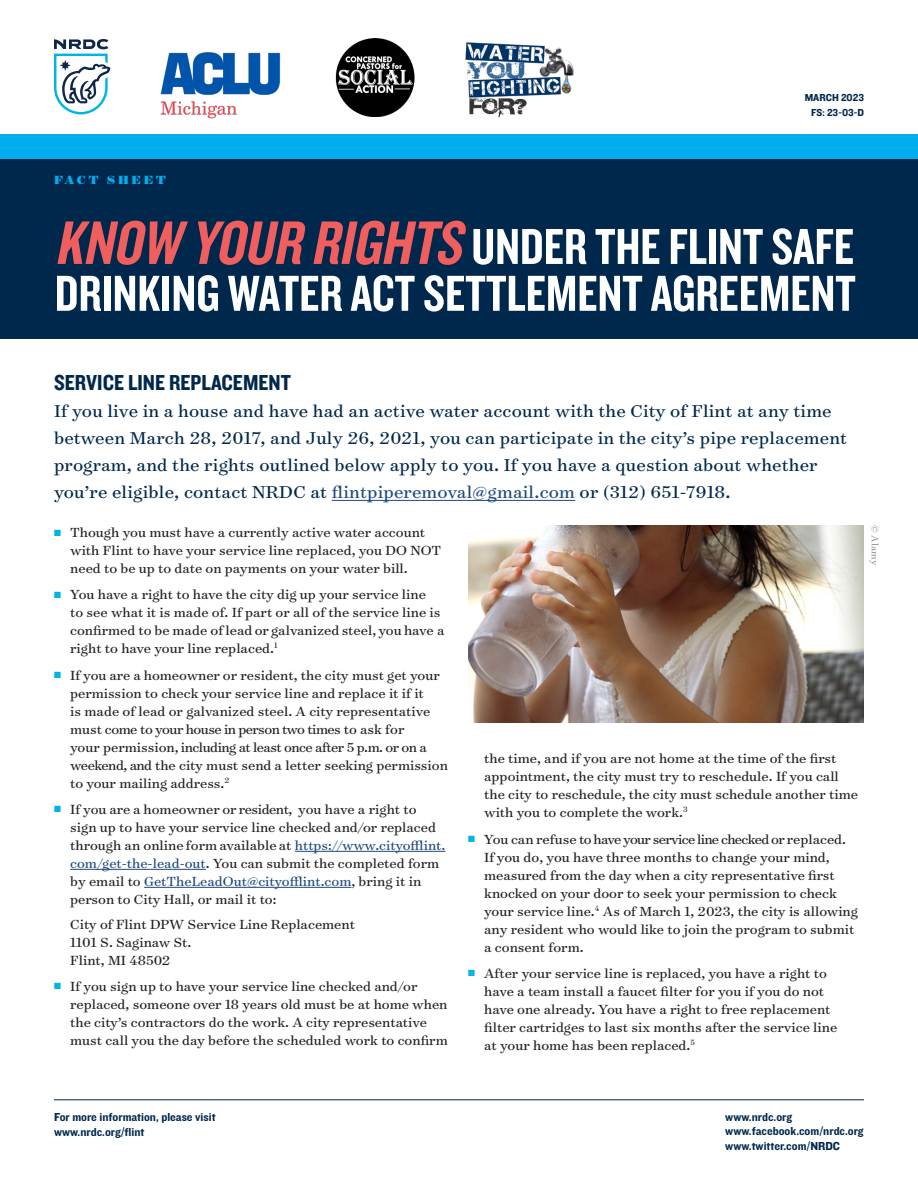
<style>
.page{position:relative;width:918px;height:1188px;background:#fff}
.page>*{position:absolute;margin:0;border:0;box-sizing:border-box;transform-origin:0 0}
.t1{font:52.5px/46.8px "Knockout 49 Liteweight";color:#fff}
.t2{font:22.5px "Knockout 50 Welterweight";color:#00284c}
.t3{font:19.5px/27px "Surveyor Text";letter-spacing:.01em;color:#00284c}
.t4{font:15px/18px "Surveyor Text";color:#231f20}
.t5{font:900 13.5px "Surveyor Display";letter-spacing:.195em;color:#00aeef}
.t6{font:12px/14.4px "Knockout 51 Middleweight";color:#00284c}
.t7{font:10.5px/15px "Knockout 51 Middleweight";color:#00284c;text-align:center}
.t8{font:10.5px "Surveyor Text";letter-spacing:.005em;color:#939598}
.s1{font-style:italic;font-size:63.75px;color:#f05e5e}
.s2{color:#1f497d}
.s3{color:#00b4e3}
</style>
<div class="page">
<div style="left:0;top:155px;width:918px;height:184px;background:#00284c"></div>
<img style="left:335px;top:39px;width:80px;height:78px">
<img style="left:465px;top:42px;width:109px;height:76px">
<img style="left:160px;top:52px;width:121px;height:67px">
<img style="left:468px;top:525px;width:396px;height:198px">
<div style="left:0;top:134px;width:918px;height:25px;background:#00aeef"></div>
<svg style="left:54px;top:39px;width:56px;height:75px"></svg>
<hr style="left:332px;top:500px;width:243px;height:1px;background:#1f497d">
<hr style="left:295px;top:851px;width:150px;height:1px;background:#1f497d">
<hr style="left:70px;top:869px;width:136px;height:1px;background:#1f497d">
<hr style="left:144px;top:887px;width:207px;height:1px;background:#1f497d">
<hr style="left:54px;top:1099px;width:810px;height:1px;background:#00284c">
<p class="t7" style="left:805px;top:89px;width:61px">MARCH 2023<br>FS: 23-03-D</p>
<p class="t5" style="left:54px;top:171px;width:113px">FACT SHEET</p>
<h1 class="t1" style="left:55px;top:221px;width:803px"><span class="s1">KNOW YOUR RIGHTS</span>UNDER THE FLINT SAFE<br>DRINKING WATER ACT SETTLEMENT AGREEMENT</h1>
<h2 class="t2" style="left:54px;top:368px;width:238px">SERVICE LINE REPLACEMENT</h2>
<p class="t3" style="left:54px;top:397px;width:795px">If you live in a house and have had an active water account with the City of Flint at any time between March 28, 2017, and July 26, 2021, you can participate in the city’s pipe replacement program, and the rights outlined below apply to you. If you have a question about whether you’re eligible, contact NRDC at <span class="s2">flintpiperemoval@gmail.com</span> or (312) 651-7918.</p>
<p class="t4" style="left:70px;top:523px;width:373px;text-indent:-16px"><span class="s3">■</span> Though you must have a currently active water account with Flint to have your service line replaced, you DO NOT need to be up to date on payments on your water bill.</p>
<p class="t4" style="left:70px;top:585px;width:376px;text-indent:-16px"><span class="s3">■</span> You have a right to have the city dig up your service line<br>to see what it is made of. If part or all of the service line is confirmed to be made of lead or galvanized steel, you have a right to have your line replaced.<sup>1</sup></p>
<p class="t4" style="left:70px;top:665px;width:379px;text-indent:-16px"><span class="s3">■</span> If you are a homeowner or resident, the city must get your permission to check your service line and replace it if it<br>is made of lead or galvanized steel. A city representative must come to your house in person two times to ask for<br>your permission, including at least once after 5 p.m. or on a weekend, and the city must send a letter seeking permission to your mailing address.<sup>2</sup></p>
<p class="t4" style="left:70px;top:800px;width:377px;text-indent:-16px"><span class="s3">■</span> If you are a homeowner or resident, you have a right to sign up to have your service line checked and/or replaced through an online form available at <span class="s2">https://www.cityofflint. com/get-the-lead-out</span>. You can submit the completed form by email to <span class="s2">GetTheLeadOut@cityofflint.com</span>, bring it in person to City Hall, or mail it to:</p>
<p class="t4" style="left:70px;top:914px;width:286px">City of Flint DPW Service Line Replacement<br>1101 S. Saginaw St.<br>Flint, MI 48502</p>
<p class="t4" style="left:70px;top:977px;width:379px;text-indent:-16px"><span class="s3">■</span> If you sign up to have your service line checked and/or replaced, someone over 18 years old must be at home when the city’s contractors do the work. A city representative must call you the day before the scheduled work to confirm</p>
<p class="t4" style="left:484px;top:749px;width:375px">the time, and if you are not home at the time of the first appointment, the city must try to reschedule. If you call the city to reschedule, the city must schedule another time with you to complete the work.<sup>3</sup></p>
<p class="t4" style="left:484px;top:830px;width:375px;text-indent:-16px"><span class="s3">■</span> You can refuse to have your service line checked or replaced.<br>If you do, you have three months to change your mind, measured from the day when a city representative first knocked on your door to seek your permission to check your service line.<sup>4</sup> As of March 1, 2023, the city is allowing any resident who would like to join the program to submit a consent form.</p>
<p class="t4" style="left:484px;top:964px;width:355px;text-indent:-16px"><span class="s3">■</span> After your service line is replaced, you have a right to have a team install a faucet filter for you if you do not have one already. You have a right to free replacement filter cartridges to last six months after the service line at your home has been replaced.<sup>5</sup></p>
<p class="t8" style="left:882px;top:525px;width:42px;rotate:90deg">© Alamy</p>
<p class="t6" style="left:54px;top:1109px;width:163px;line-height:15px">For more information, please visit www.nrdc.org/flint</p>
<p class="t6" style="left:725px;top:1109px;width:140px">www.nrdc.org www.facebook.com/nrdc.org www.twitter.com/NRDC</p>
</div>
